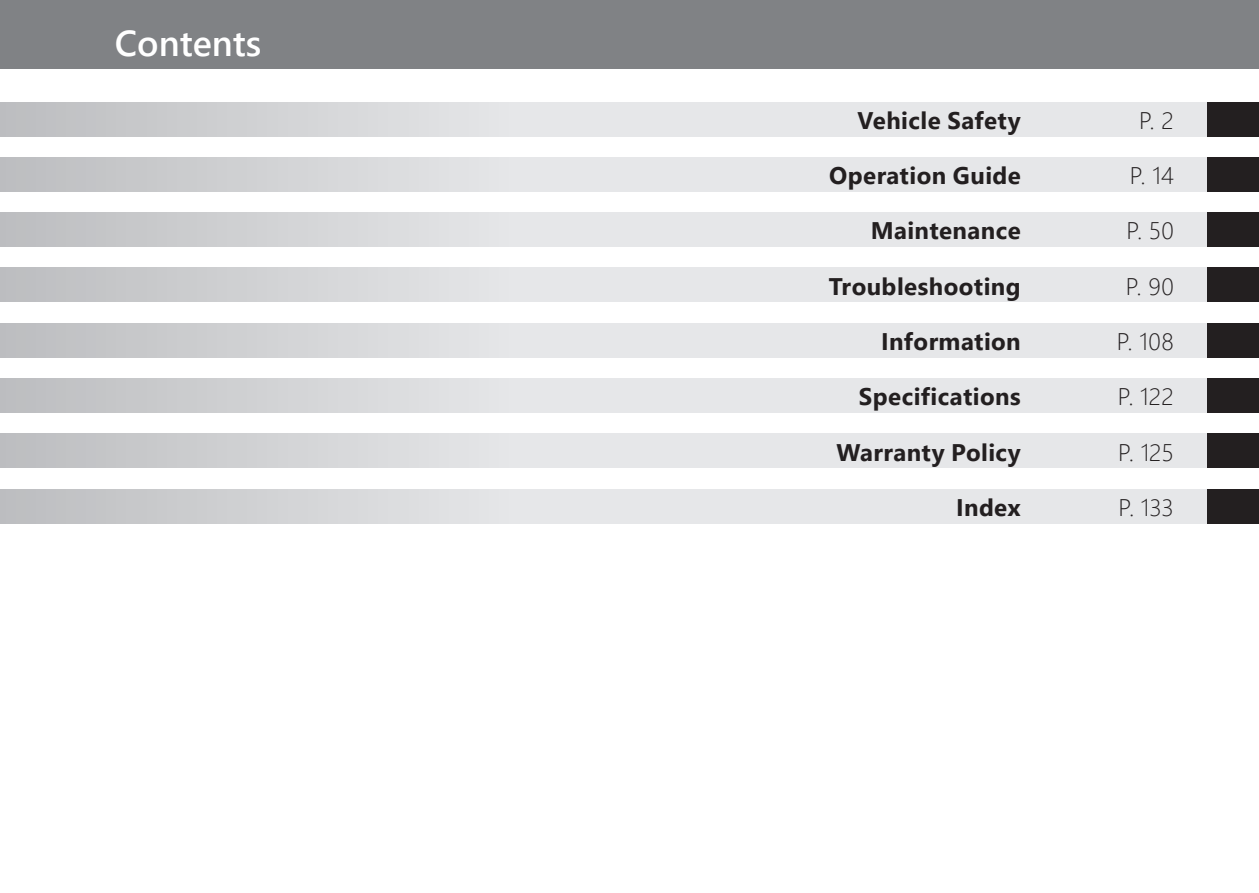
<style>
.page{position:relative;width:1259px;height:893px;background:#fff}
.page>*{position:absolute;margin:0;border:0;box-sizing:border-box;transform-origin:0 0}
.L2_New{font:600 36px "Segoe UI";color:#fff}
.Toc-Text_New{font:700 24px "Segoe UI";letter-spacing:.015em;color:#231f20}
.Toc-Text_New-2{font:300 24px "Segoe UI";letter-spacing:.01em;color:#231f20}
</style>
<div class="page">
<div style="left:0;top:0;width:1259px;height:68px;background:#808285"></div>
<div style="left:0;top:102px;width:1259px;height:34px;background:linear-gradient(to right,#cacbcd,#f2f3f5)"></div>
<div style="left:0;top:157px;width:1259px;height:34px;background:linear-gradient(to right,#cacbcd,#f2f3f5)"></div>
<div style="left:0;top:213px;width:1259px;height:34px;background:linear-gradient(to right,#cacbcd,#f2f3f5)"></div>
<div style="left:0;top:268px;width:1259px;height:34px;background:linear-gradient(to right,#cacbcd,#f2f3f5)"></div>
<div style="left:0;top:323px;width:1259px;height:34px;background:linear-gradient(to right,#cacbcd,#f2f3f5)"></div>
<div style="left:0;top:378px;width:1259px;height:34px;background:linear-gradient(to right,#cacbcd,#f2f3f5)"></div>
<div style="left:0;top:434px;width:1259px;height:34px;background:linear-gradient(to right,#cacbcd,#f2f3f5)"></div>
<div style="left:1208px;top:102px;width:51px;height:34px;background:#231f20"></div>
<div style="left:1208px;top:157px;width:51px;height:34px;background:#231f20"></div>
<div style="left:1208px;top:213px;width:51px;height:34px;background:#231f20"></div>
<div style="left:1208px;top:268px;width:51px;height:34px;background:#231f20"></div>
<div style="left:1208px;top:323px;width:51px;height:34px;background:#231f20"></div>
<div style="left:1208px;top:378px;width:51px;height:34px;background:#231f20"></div>
<div style="left:1208px;top:434px;width:51px;height:34px;background:#231f20"></div>
<div style="left:0;top:489px;width:1259px;height:34px;background:linear-gradient(to right,#cacbcd,#f2f3f5)"></div>
<div style="left:1208px;top:489px;width:51px;height:34px;background:#231f20"></div>
<p class="L2_New" style="left:115px;top:9px;width:148px">Contents</p>
<p class="Toc-Text_New" style="left:857px;top:98px;width:165px">Vehicle Safety</p>
<p class="Toc-Text_New-2" style="left:1139px;top:98px;width:36px">P. 2</p>
<p class="Toc-Text_New" style="left:829px;top:153px;width:193px">Operation Guide</p>
<p class="Toc-Text_New-2" style="left:1130px;top:153px;width:46px">P. 14</p>
<p class="Toc-Text_New" style="left:871px;top:208px;width:151px">Maintenance</p>
<p class="Toc-Text_New-2" style="left:1126px;top:208px;width:49px">P. 50</p>
<p class="Toc-Text_New" style="left:828px;top:264px;width:194px">Troubleshooting</p>
<p class="Toc-Text_New-2" style="left:1126px;top:264px;width:50px">P. 90</p>
<p class="Toc-Text_New" style="left:881px;top:319px;width:141px">Information</p>
<p class="Toc-Text_New-2" style="left:1117px;top:319px;width:58px">P. 108</p>
<p class="Toc-Text_New" style="left:859px;top:374px;width:163px">Specifications</p>
<p class="Toc-Text_New-2" style="left:1117px;top:374px;width:58px">P. 122</p>
<p class="Toc-Text_New" style="left:836px;top:429px;width:186px">Warranty Policy</p>
<p class="Toc-Text_New-2" style="left:1118px;top:429px;width:57px">P. 125</p>
<p class="Toc-Text_New" style="left:956px;top:485px;width:66px">Index</p>
<p class="Toc-Text_New-2" style="left:1118px;top:485px;width:57px">P. 133</p>
</div>
